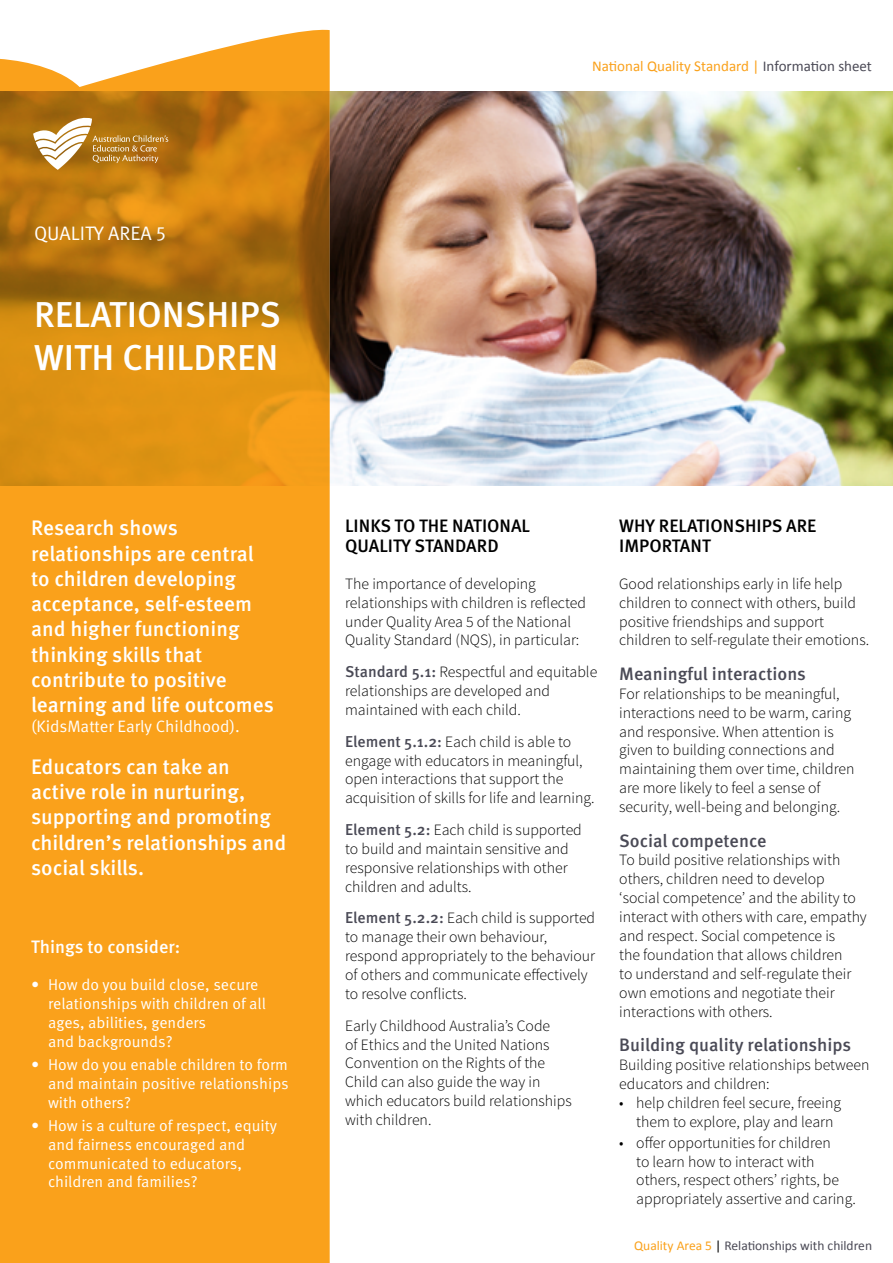
<style>
.page{position:relative;width:893px;height:1263px;background:#fff}
.page>*{position:absolute;margin:0;border:0;box-sizing:border-box;transform-origin:0 0}
.t1{font:500 36px/43.2px "Meta Pro";color:#fff}
.t2{font:500 21px/25.2px "Meta Pro";color:#fff}
.t3{font:19.5px "Meta Pro";color:#fff}
.t4{font:500 18px "Meta Pro";color:#4a4a56}
.t5{font:500 18px/19.5px "Meta Pro";color:#000}
.t6{font:500 18px "Meta Pro";color:#fff}
.t7{font:16.5px "Meta Pro";color:#fff}
.t8{font:300 15.75px/18.9px "Source Sans Pro";color:#000}
.t9{font:15.75px/18.9px "Meta Pro";color:#fff}
.t10{font:15px "Calibri";color:#faa11b}
.t11{font:13.5px "Calibri";color:#4b4a56}
.s1{color:#4b4a56}
.s2{font-family:"Meta Pro";font-weight:500;color:#4a4a56}
.s3{color:#faa11b}
.s4{color:#000}
</style>
<div class="page">
<img style="left:330px;top:91px;width:563px;height:395px">
<svg style="left:0;top:29px;width:330px;height:1234px;background:#eb9a1d"></svg>
<svg style="left:33px;top:114px;width:135px;height:56px"></svg>
<p class="t10" style="left:592px;top:56px;width:281px">National Quality Standard | <span class="s1">Information sheet</span></p>
<p class="t3" style="left:34px;top:221px;width:133px">QUALITY AREA 5</p>
<h1 class="t1" style="left:34px;top:293px;width:249px">RELATIONSHIPS<br>WITH CHILDREN</h1>
<h2 class="t2" style="left:31px;top:516px;width:244px">Research shows relationships are central to children developing acceptance, self-esteem and higher functioning thinking skills that contribute to positive learning and life outcomes</h2>
<p class="t7" style="left:31px;top:715px;width:210px">(KidsMatter Early Childhood).</p>
<h2 class="t2" style="left:31px;top:755px;width:257px">Educators can take an active role in nurturing, supporting and promoting children’s relationships and social skills.</h2>
<p class="t6" style="left:31px;top:935px;width:151px">Things to consider:</p>
<p class="t9" style="left:48px;top:975px;width:219px;text-indent:-17px">• How do you build close, secure relationships with children of all ages, abilities, genders<br>and backgrounds?</p>
<p class="t9" style="left:48px;top:1055px;width:242px;text-align:justify;text-indent:-17px">• How do you enable children to form and maintain positive relationships with others?</p>
<p class="t9" style="left:48px;top:1116px;width:230px;text-indent:-17px">• How is a culture of respect, equity and fairness encouraged and communicated to educators, children and families?</p>
<p class="t5" style="left:345px;top:517px;width:187px">LINKS TO THE NATIONAL<br>QUALITY STANDARD</p>
<p class="t8" style="left:345px;top:574px;width:242px">The importance of developing relationships with children is reflected under Quality Area 5 of the National Quality Standard (NQS), in particular:</p>
<p class="t8" style="left:345px;top:662px;width:254px"><span class="s2">Standard 5.1:</span> Respectful and equitable relationships are developed and maintained with each child.</p>
<p class="t8" style="left:345px;top:732px;width:251px"><span class="s2">Element 5.1.2:</span> Each child is able to engage with educators in meaningful, open interactions that support the acquisition of skills for life and learning.</p>
<p class="t8" style="left:345px;top:820px;width:238px"><span class="s2">Element 5.2:</span> Each child is supported to build and maintain sensitive and responsive relationships with other children and adults.</p>
<p class="t8" style="left:345px;top:909px;width:252px"><span class="s2">Element 5.2.2:</span> Each child is supported to manage their own behaviour, respond appropriately to the behaviour of others and communicate effectively to resolve conflicts.</p>
<p class="t8" style="left:345px;top:1016px;width:228px">Early Childhood Australia’s Code<br>of Ethics and the United Nations<br>Convention on the Rights of the<br>Child can also guide the way in which educators build relationships with children.</p>
<p class="t5" style="left:619px;top:517px;width:199px">WHY RELATIONSHIPS ARE<br>IMPORTANT</p>
<p class="t8" style="left:619px;top:574px;width:251px">Good relationships early in life help children to connect with others, build positive friendships and support children to self-regulate their emotions.</p>
<p class="t4" style="left:619px;top:662px;width:188px">Meaningful interactions</p>
<p class="t8" style="left:619px;top:684px;width:237px">For relationships to be meaningful, interactions need to be warm, caring and responsive. When attention is given to building connections and maintaining them over time, children are more likely to feel a sense of security, well-being and belonging.</p>
<p class="t4" style="left:619px;top:829px;width:149px">Social competence</p>
<p class="t8" style="left:619px;top:851px;width:249px">To build positive relationships with others, children need to develop ‘social competence’ and the ability to interact with others with care, empathy and respect. Social competence is<br>the foundation that allows children<br>to understand and self-regulate their own emotions and negotiate their interactions with others.</p>
<p class="t4" style="left:619px;top:1033px;width:233px">Building quality relationships</p>
<p class="t8" style="left:619px;top:1055px;width:252px">Building positive relationships between educators and children:</p>
<p class="t8" style="left:619px;top:1093px;width:223px;text-align:center">• help children feel secure, freeing them to explore, play and learn</p>
<p class="t8" style="left:636px;top:1133px;width:221px;text-indent:-17px">• offer opportunities for children<br>to learn how to interact with others, respect others’ rights, be appropriately assertive and caring.</p>
<p class="t11" style="left:634px;top:1237px;width:239px"><span class="s3">Quality Area 5</span> <span class="s4">|</span> Relationships with children</p>
</div>
